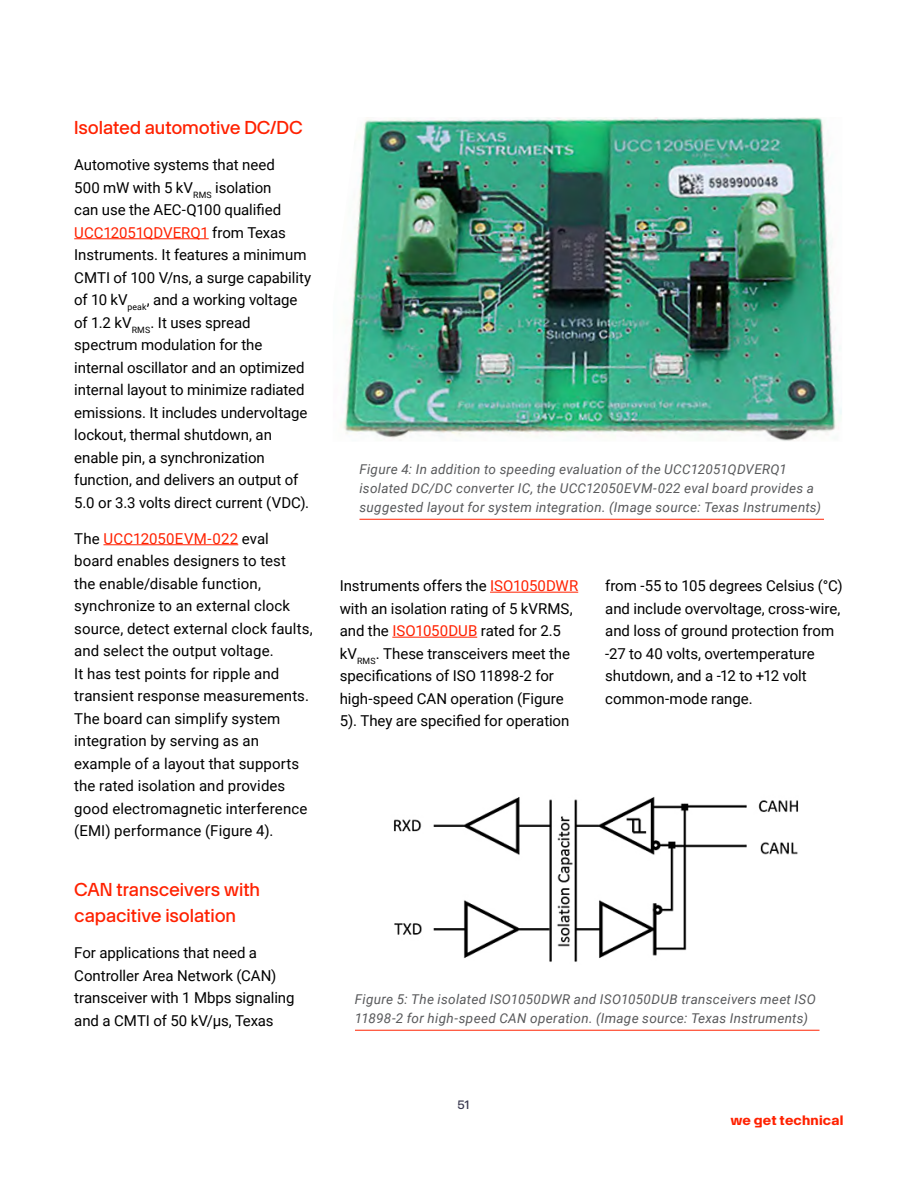
<style>
.page{position:relative;width:918px;height:1188px;background:#fff}
.page>*{position:absolute;margin:0;border:0;box-sizing:border-box;transform-origin:0 0}
.t1{font:18.45px/25.8px "Digi Key Artex";letter-spacing:-.01em;color:#ff2100}
.t2{font:15px/22.5px "Roboto";color:#000}
.t3{font:italic 13.5px/18.9px "Roboto";letter-spacing:.02em;color:#58595b}
.t4{font:700 13.5px "Digi Key Artex";letter-spacing:.015em;color:#ff2100}
.t5{font:12px "Digi Key Artex";color:#39384f}
.s1{color:#ff2100}
</style>
<div class="page">
<img style="left:343px;top:117px;width:499px;height:324px">
<hr style="left:74px;top:238px;width:135px;height:1px;background:#ff2100">
<hr style="left:103px;top:544px;width:135px;height:1px;background:#ff2100">
<hr style="left:490px;top:592px;width:88px;height:1px;background:#ff2100">
<hr style="left:392px;top:637px;width:85px;height:1px;background:#ff2100">
<hr style="left:359px;top:519px;width:465px;height:1px;background:#ff2100">
<img style="left:393px;top:797px;width:406px;height:165px">
<hr style="left:355px;top:1030px;width:465px;height:1px;background:#ff2100">
<p class="t1" style="left:74px;top:114px;width:230px">Isolated automotive DC/DC</p>
<p class="t2" style="left:74px;top:153px;width:239px">Automotive systems that need<br>500 mW with 5 kV<sub>RMS</sub> isolation<br>can use the AEC-Q100 qualified<br><span class="s1">UCC12051QDVERQ1</span> from Texas<br>Instruments. It features a minimum<br>CMTI of 100 V/ns, a surge capability of 10 kV<sub>peak</sub>, and a working voltage of 1.2 kV<sub>RMS</sub>. It uses spread spectrum modulation for the internal oscillator and an optimized internal layout to minimize radiated emissions. It includes undervoltage lockout, thermal shutdown, an enable pin, a synchronization function, and delivers an output of<br>5.0 or 3.3 volts direct current (VDC).</p>
<p class="t2" style="left:74px;top:527px;width:240px">The <span class="s1">UCC12050EVM-022</span> eval<br>board enables designers to test<br>the enable/disable function, synchronize to an external clock source, detect external clock faults, and select the output voltage.<br>It has test points for ripple and transient response measurements.<br>The board can simplify system integration by serving as an example of a layout that supports the rated isolation and provides good electromagnetic interference (EMI) performance (Figure 4).</p>
<p class="t1" style="left:74px;top:876px;width:187px">CAN transceivers with capacitive isolation</p>
<p class="t2" style="left:74px;top:941px;width:222px">For applications that need a<br>Controller Area Network (CAN) transceiver with 1 Mbps signaling and a CMTI of 50 kV/μs, Texas</p>
<p class="t3" style="left:359px;top:460px;width:463px">Figure 4: In addition to speeding evaluation of the UCC12051QDVERQ1 isolated DC/DC converter IC, the UCC12050EVM-022 eval board provides a suggested layout for system integration. (Image source: Texas Instruments)</p>
<p class="t2" style="left:340px;top:574px;width:240px">Instruments offers the <span class="s1">ISO1050DWR </span>with an isolation rating of 5 kVRMS, and the <span class="s1">ISO1050DUB</span> rated for 2.5 kV<sub>RMS</sub>. These transceivers meet the specifications of ISO 11898-2 for high-speed CAN operation (Figure 5). They are specified for operation</p>
<p class="t2" style="left:605px;top:574px;width:239px">from -55 to 105 degrees Celsius (°C) and include overvoltage, cross-wire, and loss of ground protection from -27 to 40 volts, overtemperature shutdown, and a -12 to +12 volt common-mode range.</p>
<p class="t3" style="left:355px;top:989px;width:462px">Figure 5: The isolated ISO1050DWR and ISO1050DUB transceivers meet ISO<br>11898-2 for high-speed CAN operation. (Image source: Texas Instruments)</p>
<p class="t5" style="left:457px;top:1096px;width:13px">51</p>
<p class="t4" style="left:730px;top:1110px;width:115px">we get technical</p>
</div>
